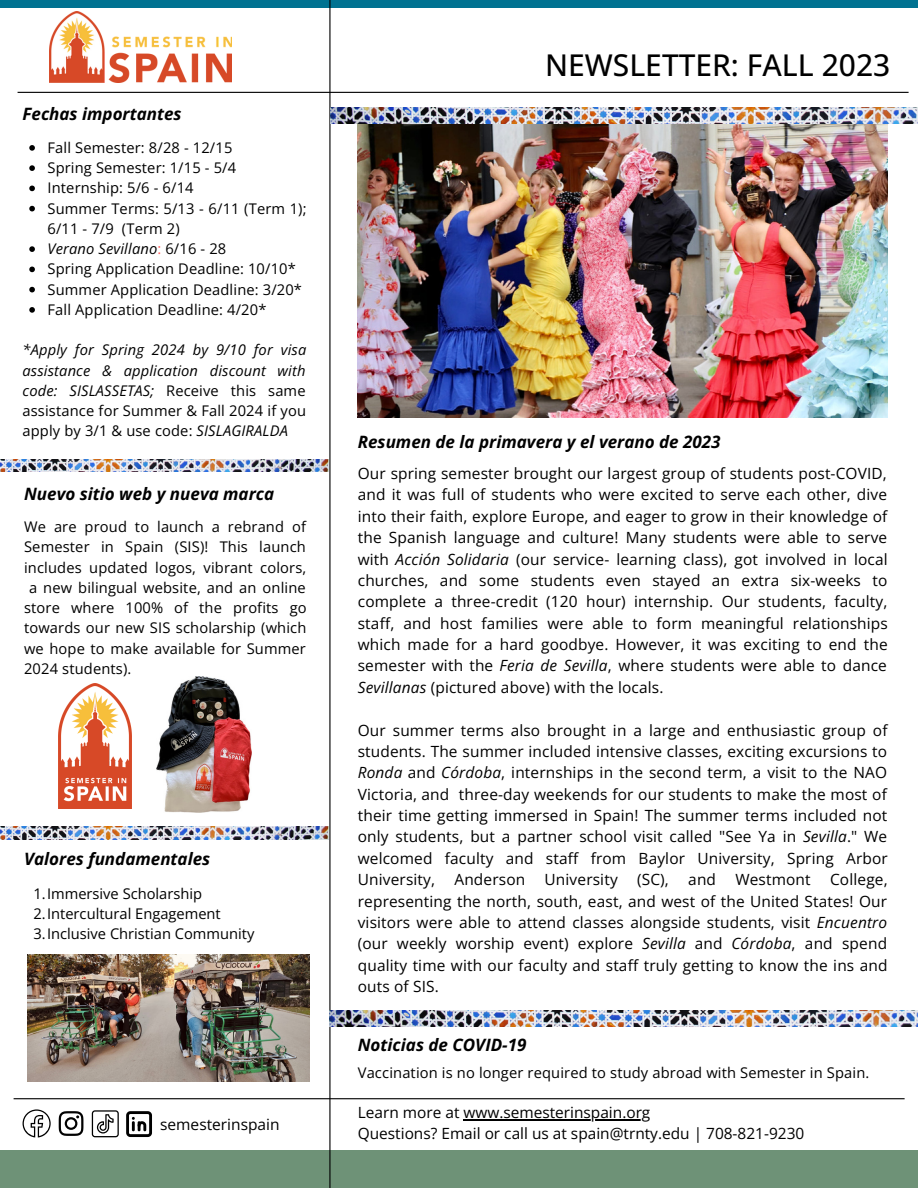
<style>
.page{position:relative;width:918px;height:1188px;background:#fff}
.page>*{position:absolute;margin:0;border:0;box-sizing:border-box;transform-origin:0 0}
.t1{font:500 30px "Open Sans";color:#000}
.t2{font:italic 700 16.95px "Open Sans";color:#000}
.t3{font:15.45px/21.3px "Open Sans";letter-spacing:.01em;color:#000;text-align:justify}
.t4{font:14.7px/20.2px "Open Sans";letter-spacing:.01em;color:#000}
.t5{font:italic 14.7px/20.2px "Open Sans";letter-spacing:.01em;color:#000;text-align:justify}
.s1{font-style:normal;color:#ff6260}
.s2{font-style:normal}
.s3{font-style:italic}
</style>
<div class="page">
<hr style="left:18px;top:92px;width:891px;height:1px;background:#000">
<div style="left:0;top:1150px;width:918px;height:38px;background:#6e9277"></div>
<div style="left:0;top:0;width:918px;height:8px;background:#007291"></div>
<hr style="left:329px;top:0;width:2px;height:1188px;background:#000">
<hr style="left:14px;top:1098px;width:891px;height:1px;background:#000">
<img style="left:49px;top:12px;width:183px;height:71px">
<svg style="left:59px;top:1111px;width:24px;height:25px"></svg>
<img style="left:358px;top:123px;width:530px;height:295px">
<svg style="left:23px;top:1109px;width:28px;height:29px"></svg>
<svg style="left:92px;top:1110px;width:27px;height:27px"></svg>
<img style="left:28px;top:954px;width:282px;height:127px">
<img style="left:157px;top:676px;width:94px;height:136px">
<img style="left:59px;top:683px;width:73px;height:125px">
<svg style="left:126px;top:1111px;width:26px;height:26px"></svg>
<hr style="left:464px;top:1119px;width:186px;height:1px;background:#000">
<svg style="left:29px;top:145px;width:6px;height:6px"></svg>
<svg style="left:29px;top:165px;width:6px;height:6px"></svg>
<svg style="left:29px;top:186px;width:6px;height:5px"></svg>
<svg style="left:29px;top:206px;width:6px;height:5px"></svg>
<svg style="left:29px;top:246px;width:6px;height:6px"></svg>
<svg style="left:29px;top:267px;width:6px;height:5px"></svg>
<svg style="left:29px;top:287px;width:6px;height:5px"></svg>
<svg style="left:29px;top:307px;width:6px;height:6px"></svg>
<img style="left:331px;top:107px;width:587px;height:16px">
<img style="left:0;top:827px;width:329px;height:12px">
<img style="left:0;top:460px;width:329px;height:12px">
<img style="left:329px;top:1011px;width:589px;height:15px">
<p class="t2" style="left:23px;top:102px;width:161px">Fechas importantes</p>
<p class="t4" style="left:48px;top:137px;width:186px">Fall Semester: 8/28 - 12/15</p>
<p class="t4" style="left:48px;top:157px;width:190px">Spring Semester: 1/15 - 5/4</p>
<p class="t4" style="left:48px;top:178px;width:148px">Internship: 5/6 - 6/14</p>
<p class="t4" style="left:48px;top:198px;width:261px">Summer Terms: 5/13 - 6/11 (Term 1);<br>6/11 - 7/9 (Term 2)</p>
<p class="t5" style="left:48px;top:238px;width:180px">Verano Sevillano<span class="s1">:</span> <span class="s2">6/16 - 28</span></p>
<p class="t4" style="left:48px;top:259px;width:250px">Spring Application Deadline: 10/10*</p>
<p class="t4" style="left:48px;top:279px;width:256px">Summer Application Deadline: 3/20*</p>
<p class="t4" style="left:48px;top:299px;width:220px">Fall Application Deadline: 4/20*</p>
<p class="t5" style="left:23px;top:340px;width:285px">*Apply for Spring 2024 by 9/10 for visa assistance &amp; application discount with code: SISLASSETAS; <span class="s2">Receive this same assistance for Summer &amp; Fall 2024 if you apply by 3/1 &amp; use code:</span> SISLAGIRALDA</p>
<p class="t2" style="left:24px;top:482px;width:252px">Nuevo sitio web y nueva marca</p>
<p class="t4" style="left:24px;top:516px;width:283px">We are proud to launch a rebrand of</p>
<p class="t4" style="left:24px;top:536px;width:283px">Semester in Spain (SIS)! This launch</p>
<p class="t4" style="left:24px;top:557px;width:284px">includes updated logos, vibrant colors,</p>
<p class="t4" style="left:29px;top:577px;width:278px">a new bilingual website, and an online</p>
<p class="t4" style="left:24px;top:597px;width:284px">store where 100% of the profits go</p>
<p class="t4" style="left:24px;top:617px;width:284px">towards our new SIS scholarship (which</p>
<p class="t4" style="left:24px;top:638px;width:283px">we hope to make available for Summer</p>
<p class="t4" style="left:24px;top:658px;width:109px">2024 students).</p>
<p class="t2" style="left:24px;top:847px;width:188px">Valores fundamentales</p>
<p class="t4" style="left:33px;top:883px;width:170px">1.Immersive Scholarship</p>
<p class="t4" style="left:33px;top:903px;width:189px">2.Intercultural Engagement</p>
<p class="t4" style="left:33px;top:923px;width:223px">3.Inclusive Christian Community</p>
<p class="t3" style="left:160px;top:1113px;width:121px">semesterinspain</p>
<p class="t1" style="left:545px;top:44px;width:347px">NEWSLETTER: FALL 2023</p>
<p class="t2" style="left:358px;top:429px;width:364px">Resumen de la primavera y el verano de 2023</p>
<p class="t3" style="left:358px;top:462px;width:532px">Our spring semester brought our largest group of students post-COVID, and it was full of students who were excited to serve each other, dive into their faith, explore Europe, and eager to grow in their knowledge of the Spanish language and culture! Many students were able to serve with <span class="s3">Acción Solidaria</span> (our service- learning class), got involved in local churches, and some students even stayed an extra six-weeks to complete a three-credit (120 hour) internship. Our students, faculty, staff, and host families were able to form meaningful relationships which made for a hard goodbye. However, it was exciting to end the semester with the <span class="s3">Feria de Sevilla</span>, where students were able to dance <span class="s3">Sevillanas</span> (pictured above) with the locals.</p>
<p class="t3" style="left:358px;top:719px;width:532px">Our summer terms also brought in a large and enthusiastic group of students. The summer included intensive classes, exciting excursions to <span class="s3">Ronda</span> and <span class="s3">Córdoba</span>, internships in the second term, a visit to the NAO Victoria, and three-day weekends for our students to make the most of their time getting immersed in Spain! The summer terms included not only students, but a partner school visit called "See Ya in <span class="s3">Sevilla</span>." We welcomed faculty and staff from Baylor University, Spring Arbor University,</p>
<p class="t3" style="left:358px;top:869px;width:531px;text-indent:472px">College, representing the north, south, east, and west of the United States! Our visitors were able to attend classes alongside students, visit <span class="s3">Encuentro </span>(our weekly worship event) explore <span class="s3">Sevilla</span> and <span class="s3">Córdoba</span>, and spend quality time with our faculty and staff truly getting to know the ins and outs of SIS.</p>
<p class="t3" style="left:454px;top:869px;width:72px">Anderson</p>
<p class="t3" style="left:545px;top:869px;width:75px">University</p>
<p class="t3" style="left:637px;top:869px;width:33px">(SC),</p>
<p class="t3" style="left:688px;top:869px;width:29px">and</p>
<p class="t3" style="left:735px;top:869px;width:77px">Westmont</p>
<p class="t2" style="left:358px;top:1032px;width:170px">Noticias de COVID-19</p>
<p class="t4" style="left:358px;top:1062px;width:513px">Vaccination is no longer required to study abroad with Semester in Spain.</p>
<p class="t3" style="left:358px;top:1101px;width:294px">Learn more at www.semesterinspain.org</p>
<p class="t3" style="left:358px;top:1123px;width:448px">Questions? Email or call us at spain@trnty.edu | 708-821-9230</p>
</div>
